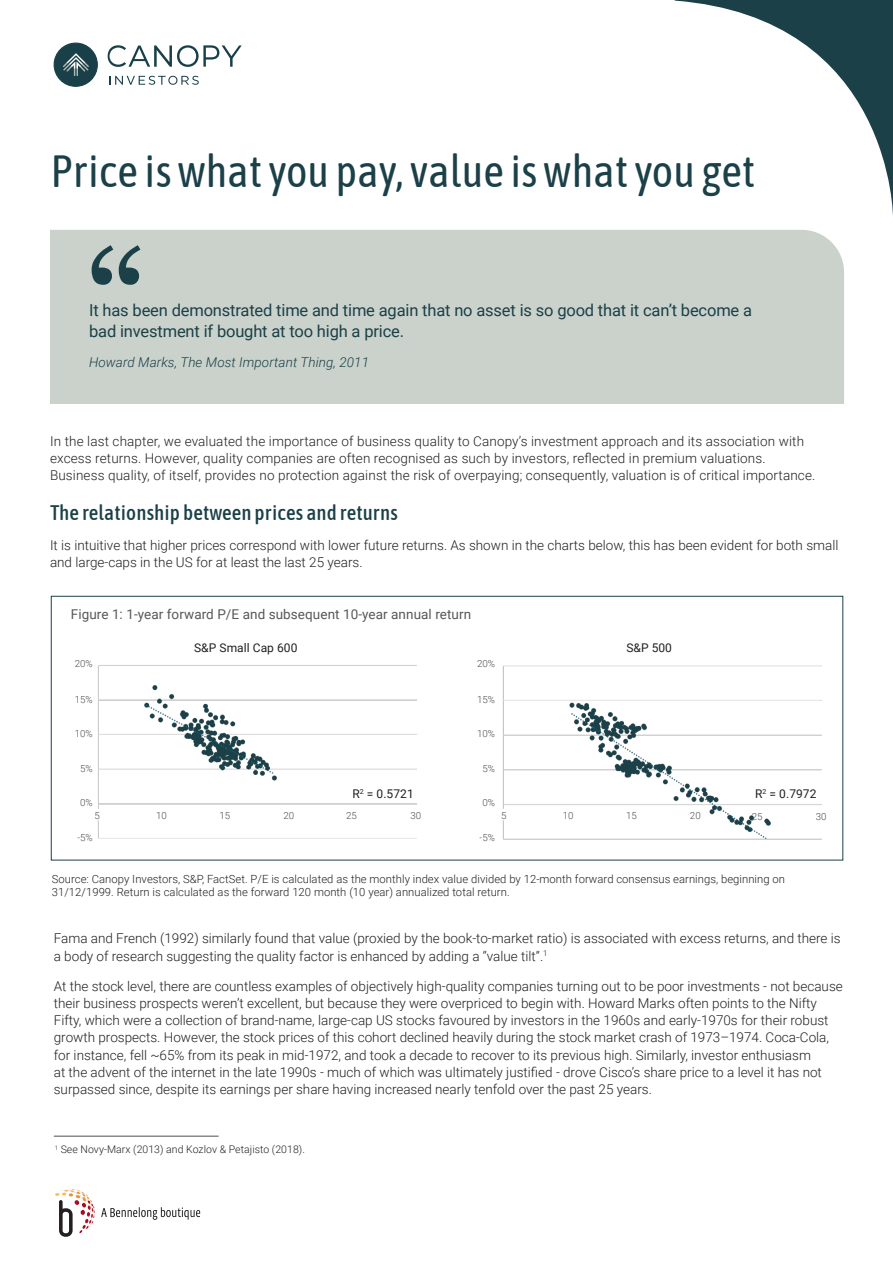
<style>
.page{position:relative;width:893px;height:1263px;background:#fff}
.page>*{position:absolute;margin:0;border:0;box-sizing:border-box;transform-origin:0 0}
.Sub_heading_1{font:150px "Georgia";color:#1b4048}
.Document_heading{font:45px "Asap Condensed";color:#1b4048}
.Sub_heading_1-2{font:500 21px "Asap Condensed";letter-spacing:.005em;color:#1b4048}
.Quotation_call_out_box{font:16.5px/21px "Roboto";letter-spacing:-.01em;color:#1b4048}
.Body_copy{font:300 13.5px/17.2px "Roboto";color:#231f20}
.Charts_and_figure_heading{font:13.5px "Roboto";letter-spacing:.005em;color:#57585a}
.Body_copy-2{font:italic 300 13.5px "Roboto";letter-spacing:.005em;color:#1b4048}
.Body_copy-3{font:12px "Roboto";letter-spacing:.005em;color:#231f20}
.Source_and_disclaimers{font:300 11.25px/13.5px "Roboto";letter-spacing:.005em;color:#231f20}
.Body_copy-4{font:300 10.5px "Roboto";letter-spacing:.005em;color:#231f20}
.Sub_heading_1-3{font:300 9.75px "Roboto";letter-spacing:.005em;color:#4e4d4f}
</style>
<div class="page">
<svg style="left:55px;top:1189px;width:40px;height:48px"></svg>
<svg style="left:101px;top:1207px;width:99px;height:13px"></svg>
<svg style="left:54px;top:43px;width:44px;height:44px"></svg>
<svg style="left:108px;top:45px;width:134px;height:22px"></svg>
<svg style="left:110px;top:76px;width:89px;height:9px"></svg>
<div style="left:50px;top:230px;width:794px;height:174px;background:#cad2cb"></div>
<svg style="left:674px;top:0;width:219px;height:215px"></svg>
<div style="left:51px;top:596px;width:792px;height:264px;border:1px solid #1b4048"></div>
<hr style="left:54px;top:1136px;width:165px;height:1px;background:#4e4d4f">
<svg style="left:98px;top:665px;width:319px;height:174px"></svg>
<div style="left:350px;top:786px;width:71px;height:15px;background:#fff"></div>
<img style="left:707px;top:665px;width:115px;height:175px">
<svg style="left:502px;top:665px;width:205px;height:175px"></svg>
<svg style="left:749px;top:810px;width:73px;height:13px"></svg>
<div style="left:753px;top:786px;width:71px;height:15px;background:#fff"></div>
<p class="Document_heading" style="left:51px;top:141px;width:706px">Price is what you pay, value is what you get</p>
<p class="Sub_heading_1" style="left:86px;top:196px;width:63px">“</p>
<p class="Quotation_call_out_box" style="left:89px;top:299px;width:664px">It has been demonstrated time and time again that no asset is so good that it can’t become a bad investment if bought at too high a price.</p>
<p class="Body_copy-2" style="left:89px;top:353px;width:281px">Howard Marks, The Most Important Thing, 2011</p>
<p class="Body_copy" style="left:50px;top:432px;width:767px">In the last chapter, we evaluated the importance of business quality to Canopy’s investment approach and its association with excess returns. However, quality companies are often recognised as such by investors, reflected in premium valuations.<br>Business quality, of itself, provides no protection against the risk of overpaying; consequently, valuation is of critical importance.</p>
<p class="Sub_heading_1-2" style="left:50px;top:498px;width:349px">The relationship between prices and returns</p>
<p class="Body_copy" style="left:50px;top:536px;width:790px">It is intuitive that higher prices correspond with lower future returns. As shown in the charts below, this has been evident for both small and large-caps in the US for at least the last 25 years.</p>
<p class="Charts_and_figure_heading" style="left:71px;top:604px;width:402px">Figure 1: 1-year forward P/E and subsequent 10-year annual return</p>
<p class="Body_copy-3" style="left:194px;top:639px;width:105px">S&amp;P Small Cap 600</p>
<p class="Body_copy-3" style="left:626px;top:639px;width:47px">S&amp;P 500</p>
<p class="Sub_heading_1-3" style="left:75px;top:657px;width:20px">20%</p>
<p class="Sub_heading_1-3" style="left:75px;top:692px;width:20px">15%</p>
<p class="Sub_heading_1-3" style="left:75px;top:726px;width:20px">10%</p>
<p class="Sub_heading_1-3" style="left:80px;top:761px;width:14px">5%</p>
<p class="Sub_heading_1-3" style="left:80px;top:796px;width:14px">0%</p>
<p class="Sub_heading_1-3" style="left:77px;top:830px;width:17px">-5%</p>
<p class="Body_copy-3" style="left:352px;top:785px;width:63px">R<sup>2</sup> = 0.5721</p>
<p class="Sub_heading_1-3" style="left:95px;top:808px;width:7px">5</p>
<p class="Sub_heading_1-3" style="left:156px;top:808px;width:12px">10</p>
<p class="Sub_heading_1-3" style="left:219px;top:808px;width:12px">15</p>
<p class="Sub_heading_1-3" style="left:283px;top:808px;width:12px">20</p>
<p class="Sub_heading_1-3" style="left:346px;top:808px;width:12px">25</p>
<p class="Sub_heading_1-3" style="left:410px;top:808px;width:12px">30</p>
<p class="Sub_heading_1-3" style="left:477px;top:657px;width:20px">20%</p>
<p class="Sub_heading_1-3" style="left:477px;top:692px;width:20px">15%</p>
<p class="Sub_heading_1-3" style="left:477px;top:726px;width:20px">10%</p>
<p class="Sub_heading_1-3" style="left:482px;top:761px;width:14px">5%</p>
<p class="Sub_heading_1-3" style="left:482px;top:796px;width:14px">0%</p>
<p class="Sub_heading_1-3" style="left:480px;top:830px;width:17px">-5%</p>
<p class="Body_copy-3" style="left:755px;top:785px;width:63px">R<sup>2</sup> = 0.7972</p>
<p class="Sub_heading_1-3" style="left:501px;top:808px;width:7px">5</p>
<p class="Sub_heading_1-3" style="left:563px;top:808px;width:12px">10</p>
<p class="Sub_heading_1-3" style="left:626px;top:808px;width:12px">15</p>
<p class="Sub_heading_1-3" style="left:690px;top:808px;width:12px">20</p>
<p class="Sub_heading_1-3" style="left:752px;top:809px;width:12px">25</p>
<p class="Sub_heading_1-3" style="left:816px;top:809px;width:12px">30</p>
<p class="Source_and_disclaimers" style="left:52px;top:872px;width:735px">Source: Canopy Investors, S&amp;P, FactSet. P/E is calculated as the monthly index value divided by 12-month forward consensus earnings, beginning on<br>31/12/1999. Return is calculated as the forward 120 month (10 year) annualized total return.</p>
<p class="Body_copy" style="left:54px;top:929px;width:788px">Fama and French (1992) similarly found that value (proxied by the book-to-market ratio) is associated with excess returns, and there is a body of research suggesting the quality factor is enhanced by adding a “value tilt”.<sup>1</sup></p>
<p class="Body_copy" style="left:54px;top:976px;width:790px">At the stock level, there are countless examples of objectively high-quality companies turning out to be poor investments - not because their business prospects weren’t excellent, but because they were overpriced to begin with. Howard Marks often points to the Nifty Fifty, which were a collection of brand-name, large-cap US stocks favoured by investors in the 1960s and early-1970s for their robust growth prospects. However, the stock prices of this cohort declined heavily during the stock market crash of 1973–1974. Coca-Cola, for instance, fell ~65% from its peak in mid-1972, and took a decade to recover to its previous high. Similarly, investor enthusiasm<br>at the advent of the internet in the late 1990s - much of which was ultimately justified - drove Cisco’s share price to a level it has not surpassed since, despite its earnings per share having increased nearly tenfold over the past 25 years.</p>
<p class="Body_copy-4" style="left:55px;top:1142px;width:252px"><sup>1</sup> See Novy-Marx (2013) and Kozlov &amp; Petajisto (2018).</p>
</div>
